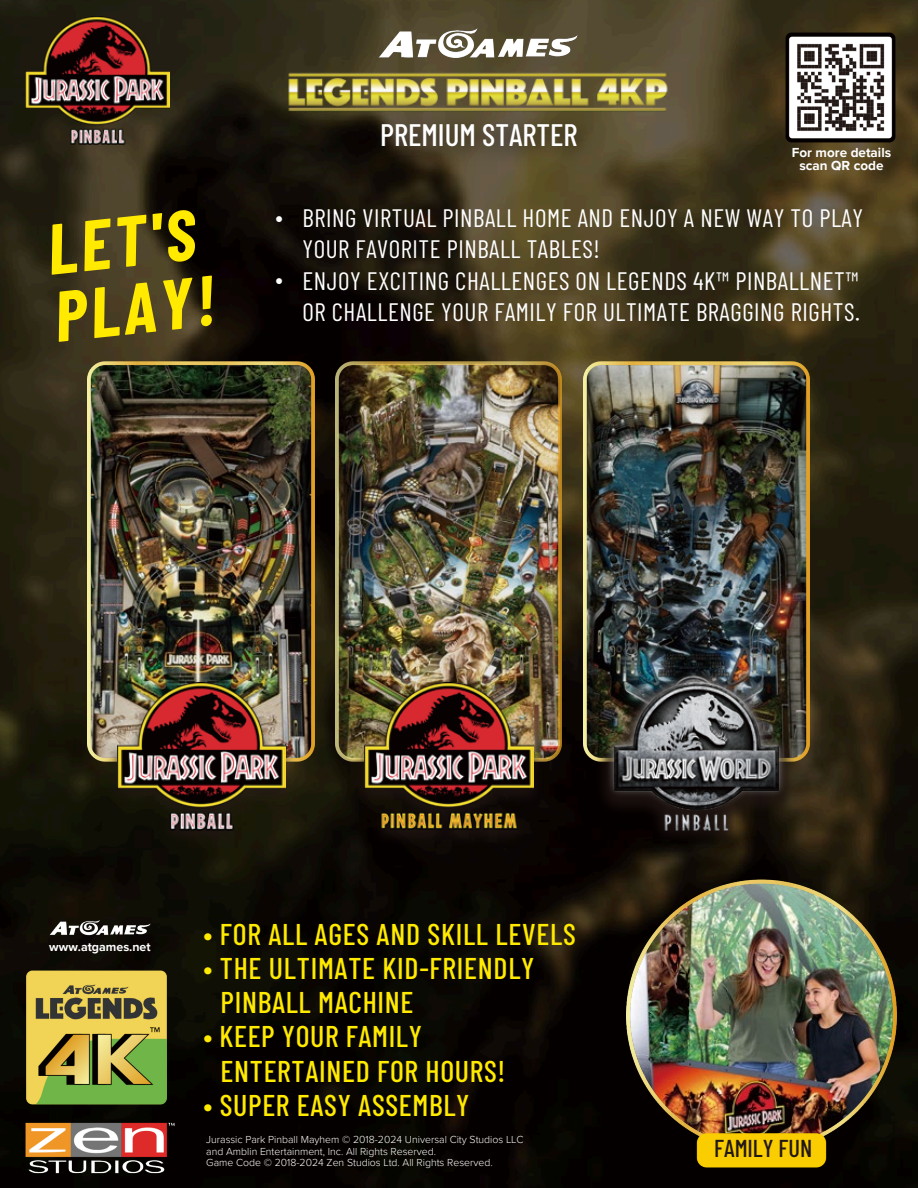
<style>
.page{position:relative;width:918px;height:1188px;background:#fff}
.page>*{position:absolute;margin:0;border:0;box-sizing:border-box;transform-origin:0 0}
.t1{font:italic 700 71.1px/67.5px "Barlow Condensed";color:#ffea00}
.t2{font:500 31.05px "Barlow Condensed";color:#fff}
.t3{font:500 30px "Barlow Condensed";letter-spacing:.025em;color:#ffea00}
.t4{font:25.2px/31.5px "Barlow Condensed";letter-spacing:.02em;color:#fff}
.t5{font:500 24.45px "Barlow Condensed";color:#221815}
.t6{font:700 13.5px/13.5px "Proxima Nova";color:#fff;text-align:center}
.t7{font:700 12.45px "Proxima Nova";color:#fff}
.t8{font:300 10.5px/11.2px "Proxima Nova";color:#fff}
</style>
<div class="page">
<img style="left:0;top:0;width:918px;height:1188px">
<img style="left:778px;top:26px;width:124px;height:124px">
<img style="left:42px;top:913px;width:115px;height:30px">
<img style="left:619px;top:873px;width:286px;height:301px">
<img style="left:26px;top:17px;width:144px;height:127px">
<img style="left:19px;top:964px;width:155px;height:147px">
<img style="left:18px;top:1116px;width:164px;height:65px">
<img style="left:372px;top:20px;width:213px;height:41px">
<img style="left:282px;top:61px;width:392px;height:62px">
<img style="left:360px;top:100px;width:243px;height:80px">
<img style="left:88px;top:362px;width:226px;height:399px">
<img style="left:583px;top:362px;width:226px;height:399px">
<img style="left:336px;top:362px;width:226px;height:399px">
<img style="left:103px;top:675px;width:197px;height:175px">
<img style="left:117px;top:682px;width:169px;height:149px">
<img style="left:350px;top:675px;width:197px;height:175px">
<img style="left:365px;top:682px;width:168px;height:148px">
<img style="left:590px;top:664px;width:212px;height:188px">
<img style="left:601px;top:670px;width:190px;height:172px">
<p class="t1" style="left:44px;top:213px;width:163px;rotate:-6deg">LET'S<br>PLAY!</p>
<p class="t4" style="left:276px;top:200px;width:9px">•</p>
<p class="t4" style="left:276px;top:262px;width:9px">•</p>
<p class="t2" style="left:380px;top:115px;width:199px">PREMIUM STARTER</p>
<p class="t6" style="left:792px;top:146px;width:101px">For more details scan QR code</p>
<h5 class="t4" style="left:302px;top:201px;width:562px">BRING VIRTUAL PINBALL HOME AND ENJOY A NEW WAY TO PLAY YOUR FAVORITE PINBALL TABLES!<br>ENJOY EXCITING CHALLENGES ON LEGENDS 4K™ PINBALLNET™ OR CHALLENGE YOUR FAMILY FOR ULTIMATE BRAGGING RIGHTS.</h5>
<p class="t7" style="left:49px;top:939px;width:103px">www.atgames.net</p>
<p class="t3" style="left:203px;top:915px;width:374px">• FOR ALL AGES AND SKILL LEVELS</p>
<p class="t3" style="left:203px;top:949px;width:333px">• THE ULTIMATE KID-FRIENDLY</p>
<p class="t3" style="left:221px;top:983px;width:194px">PINBALL MACHINE</p>
<p class="t3" style="left:203px;top:1017px;width:220px">• KEEP YOUR FAMILY</p>
<p class="t3" style="left:221px;top:1052px;width:286px">ENTERTAINED FOR HOURS!</p>
<p class="t3" style="left:203px;top:1086px;width:268px">• SUPER EASY ASSEMBLY</p>
<p class="t8" style="left:206px;top:1134px;width:319px">Jurassic Park Pinball Mayhem © 2018-2024 Universal City Studios LLC and Amblin Entertainment, Inc. All Rights Reserved.</p>
<p class="t8" style="left:206px;top:1157px;width:288px">Game Code © 2018-2024 Zen Studios Ltd. All Rights Reserved.</p>
<p class="t5" style="left:714px;top:1133px;width:100px">FAMILY FUN</p>
</div>
